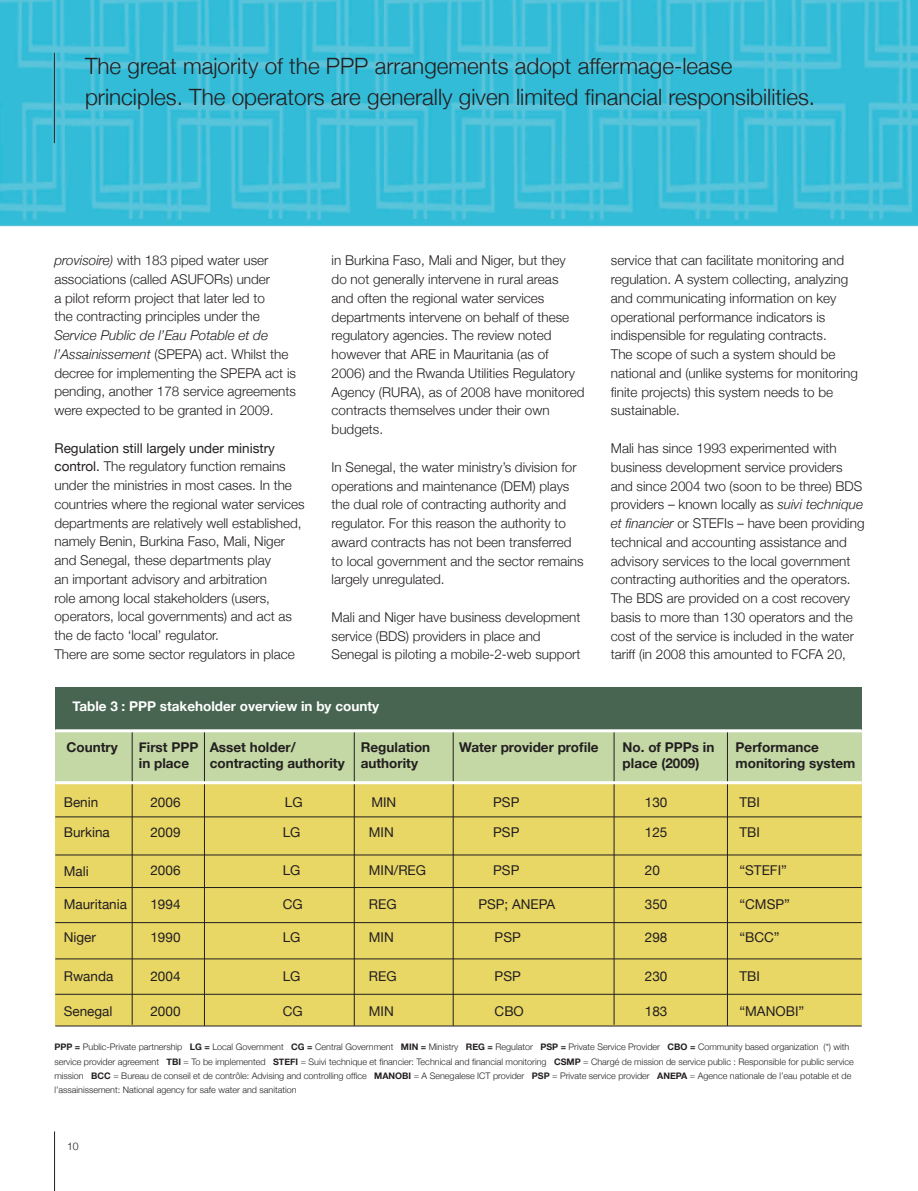
<style>
.page{position:relative;width:918px;height:1191px;background:#fff}
.page>*{position:absolute;margin:0;border:0;box-sizing:border-box;transform-origin:0 0}
.t1{font:300 22.5px/30px "Helvetica Neue";color:#231f20}
.t2{font:300 13.5px/18.8px "Helvetica Neue";color:#231f20}
.t3{font:13.5px "Helvetica Neue";color:#231f20}
.t4{font:700 13.5px/16.5px "Helvetica Neue";color:#231f20}
.t5{font:700 13.5px "Helvetica Neue";color:#fff}
.t6{font:300 10.5px "Helvetica Neue";color:#231f20}
.t7{font:300 9px/14.2px "Helvetica Neue";color:#231f20}
.s1{font-style:italic}
.s2{font-weight:400}
.s3{font-weight:700}
</style>
<div class="page">
<hr style="left:54px;top:1131px;width:1px;height:60px;background:#231f20">
<img style="left:0;top:0;width:918px;height:226px">
<hr style="left:54px;top:53px;width:1px;height:90px;background:#231f20">
<div style="left:55px;top:729px;width:807px;height:296px;background:#e8d665"></div>
<div style="left:55px;top:732px;width:807px;height:50px;background:#c3d8a5"></div>
<div style="left:55px;top:687px;width:807px;height:42px;background:#476551"></div>
<hr style="left:132px;top:730px;width:1px;height:294px;background:#231f20">
<hr style="left:204px;top:730px;width:1px;height:295px;background:#231f20">
<hr style="left:614px;top:730px;width:1px;height:294px;background:#231f20">
<hr style="left:727px;top:730px;width:1px;height:295px;background:#231f20">
<hr style="left:55px;top:816px;width:807px;height:1px;background:#231f20">
<hr style="left:55px;top:887px;width:807px;height:1px;background:#231f20">
<hr style="left:55px;top:958px;width:807px;height:1px;background:#231f20">
<hr style="left:354px;top:730px;width:1px;height:295px;background:#231f20">
<hr style="left:453px;top:730px;width:1px;height:295px;background:#231f20">
<hr style="left:55px;top:854px;width:807px;height:1px;background:#231f20">
<hr style="left:55px;top:922px;width:807px;height:1px;background:#231f20">
<hr style="left:55px;top:994px;width:807px;height:1px;background:#231f20">
<hr style="left:55px;top:1025px;width:807px;height:1px;background:#231f20">
<hr style="left:55px;top:729px;width:807px;height:3px;background:#fff">
<hr style="left:55px;top:781px;width:807px;height:3px;background:#fff">
<h1 class="t1" style="left:85px;top:51px;width:732px">The great majority of the PPP arrangements adopt affermage-lease principles. The operators are generally given limited financial responsibilities.</h1>
<p class="t2" style="left:54px;top:251px;width:217px"><span class="s1">provisoire)</span> with 183 piped water user associations (called ASUFORs) under a pilot reform project that later led to the contracting principles under the</p>
<p class="t2" style="left:54px;top:326px;width:243px"><span class="s1">Service Public de l’Eau Potable et de l’Assainissement</span> (SPEPA) act. Whilst the decree for implementing the SPEPA act is pending, another 178 service agreements were expected to be granted in 2009.</p>
<p class="t2" style="left:54px;top:438px;width:252px"><span class="s2">Regulation still largely under ministry control.</span> The regulatory function remains under the ministries in most cases. In the countries where the regional water services departments are relatively well established, namely Benin, Burkina Faso, Mali, Niger and Senegal, these departments play<br>an important advisory and arbitration<br>role among local stakeholders (users, operators, local governments) and act as the de facto ‘local’ regulator.<br>There are some sector regulators in place</p>
<p class="t2" style="left:332px;top:251px;width:254px">in Burkina Faso, Mali and Niger, but they<br>do not generally intervene in rural areas<br>and often the regional water services departments intervene on behalf of these regulatory agencies. The review noted however that ARE in Mauritania (as of 2006) and the Rwanda Utilities Regulatory Agency (RURA), as of 2008 have monitored contracts themselves under their own budgets.</p>
<p class="t2" style="left:332px;top:457px;width:254px">In Senegal, the water ministry’s division for operations and maintenance (DEM) plays the dual role of contracting authority and regulator. For this reason the authority to award contracts has not been transferred to local government and the sector remains largely unregulated.</p>
<p class="t2" style="left:332px;top:607px;width:250px">Mali and Niger have business development service (BDS) providers in place and<br>Senegal is piloting a mobile-2-web support</p>
<p class="t2" style="left:611px;top:251px;width:249px">service that can facilitate monitoring and regulation. A system collecting, analyzing and communicating information on key operational performance indicators is indispensible for regulating contracts.<br>The scope of such a system should be national and (unlike systems for monitoring finite projects) this system needs to be sustainable.</p>
<p class="t2" style="left:611px;top:438px;width:255px">Mali has since 1993 experimented with business development service providers and since 2004 two (soon to be three) BDS providers – known locally as <span class="s1">suivi technique et financier</span> or STEFIs – have been providing technical and accounting assistance and advisory services to the local government contracting authorities and the operators.<br>The BDS are provided on a cost recovery basis to more than 130 operators and the cost of the service is included in the water tariff (in 2008 this amounted to FCFA 20,</p>
<p class="t5" style="left:73px;top:698px;width:308px">Table 3 : PPP stakeholder overview in by county</p>
<p class="t4" style="left:67px;top:738px;width:53px">Country</p>
<p class="t4" style="left:139px;top:738px;width:61px">First PPP in place</p>
<p class="t4" style="left:210px;top:738px;width:136px">Asset holder/ contracting authority</p>
<p class="t4" style="left:736px;top:738px;width:121px">Performance monitoring system</p>
<p class="t4" style="left:459px;top:738px;width:141px">Water provider profile</p>
<p class="t4" style="left:361px;top:738px;width:71px">Regulation authority</p>
<p class="t3" style="left:371px;top:793px;width:27px">MIN</p>
<p class="t4" style="left:623px;top:738px;width:93px">No. of PPPs in place (2009)</p>
<p class="t3" style="left:64px;top:793px;width:36px">Benin</p>
<p class="t3" style="left:150px;top:793px;width:32px">2006</p>
<p class="t3" style="left:285px;top:793px;width:19px">LG</p>
<p class="t3" style="left:493px;top:793px;width:28px">PSP</p>
<p class="t3" style="left:645px;top:793px;width:24px">130</p>
<p class="t3" style="left:739px;top:793px;width:22px">TBI</p>
<p class="t3" style="left:493px;top:824px;width:28px">PSP</p>
<p class="t3" style="left:645px;top:824px;width:24px">125</p>
<p class="t3" style="left:739px;top:824px;width:22px">TBI</p>
<p class="t3" style="left:283px;top:824px;width:19px">LG</p>
<p class="t3" style="left:369px;top:824px;width:27px">MIN</p>
<p class="t3" style="left:64px;top:824px;width:48px">Burkina</p>
<p class="t3" style="left:150px;top:824px;width:32px">2009</p>
<p class="t3" style="left:64px;top:863px;width:27px">Mali</p>
<p class="t3" style="left:64px;top:896px;width:65px">Mauritania</p>
<p class="t3" style="left:64px;top:929px;width:34px">Niger</p>
<p class="t3" style="left:64px;top:967px;width:51px">Rwanda</p>
<p class="t3" style="left:150px;top:862px;width:32px">2006</p>
<p class="t3" style="left:283px;top:862px;width:19px">LG</p>
<p class="t3" style="left:369px;top:862px;width:59px">MIN/REG</p>
<p class="t3" style="left:493px;top:862px;width:28px">PSP</p>
<p class="t3" style="left:645px;top:862px;width:17px">20</p>
<p class="t3" style="left:739px;top:862px;width:49px">“STEFI”</p>
<p class="t3" style="left:150px;top:896px;width:32px">1994</p>
<p class="t3" style="left:283px;top:896px;width:21px">CG</p>
<p class="t3" style="left:369px;top:896px;width:29px">REG</p>
<p class="t3" style="left:478px;top:896px;width:78px">PSP; ANEPA</p>
<p class="t3" style="left:645px;top:896px;width:24px">350</p>
<p class="t3" style="left:739px;top:896px;width:52px">“CMSP”</p>
<p class="t3" style="left:150px;top:929px;width:32px">1990</p>
<p class="t3" style="left:283px;top:929px;width:19px">LG</p>
<p class="t3" style="left:369px;top:929px;width:27px">MIN</p>
<p class="t3" style="left:495px;top:929px;width:28px">PSP</p>
<p class="t3" style="left:645px;top:929px;width:24px">298</p>
<p class="t3" style="left:739px;top:929px;width:42px">“BCC”</p>
<p class="t3" style="left:150px;top:967px;width:32px">2004</p>
<p class="t3" style="left:283px;top:967px;width:19px">LG</p>
<p class="t3" style="left:369px;top:967px;width:29px">REG</p>
<p class="t3" style="left:495px;top:967px;width:28px">PSP</p>
<p class="t3" style="left:645px;top:967px;width:24px">230</p>
<p class="t3" style="left:739px;top:967px;width:22px">TBI</p>
<p class="t3" style="left:64px;top:1003px;width:50px">Senegal</p>
<p class="t3" style="left:150px;top:1003px;width:32px">2000</p>
<p class="t3" style="left:283px;top:1003px;width:21px">CG</p>
<p class="t3" style="left:369px;top:1003px;width:27px">MIN</p>
<p class="t3" style="left:495px;top:1003px;width:31px">CBO</p>
<p class="t3" style="left:645px;top:1003px;width:24px">183</p>
<p class="t3" style="left:739px;top:1003px;width:66px">“MANOBI”</p>
<p class="t7" style="left:54px;top:1039px;width:801px"><span class="s3">PPP =</span> Public-Private partnership <span class="s3">LG =</span> Local Government <span class="s3">CG =</span> Central Government <span class="s3">MIN =</span> Ministry <span class="s3">REG =</span> Regulator <span class="s3">PSP =</span> Private Service Provider <span class="s3">CBO =</span> Community based organization (*) with service provider agreement <span class="s3">TBI</span> = To be implemented <span class="s3">STEFI</span> = Suivi technique et financier: Technical and financial monitoring <span class="s3">CSMP</span> = Chargé de mission de service public : Responsible for public service mission <span class="s3">BCC</span> = Bureau de conseil et de contrôle: Advising and controlling office <span class="s3">MANOBI</span> = A Senegalese ICT provider <span class="s3">PSP</span> = Private service provider <span class="s3">ANEPA</span> = Agence nationale de l’eau potable et de l’assainissement: National agency for safe water and sanitation</p>
<p class="t6" style="left:67px;top:1139px;width:13px">1 0</p>
</div>
